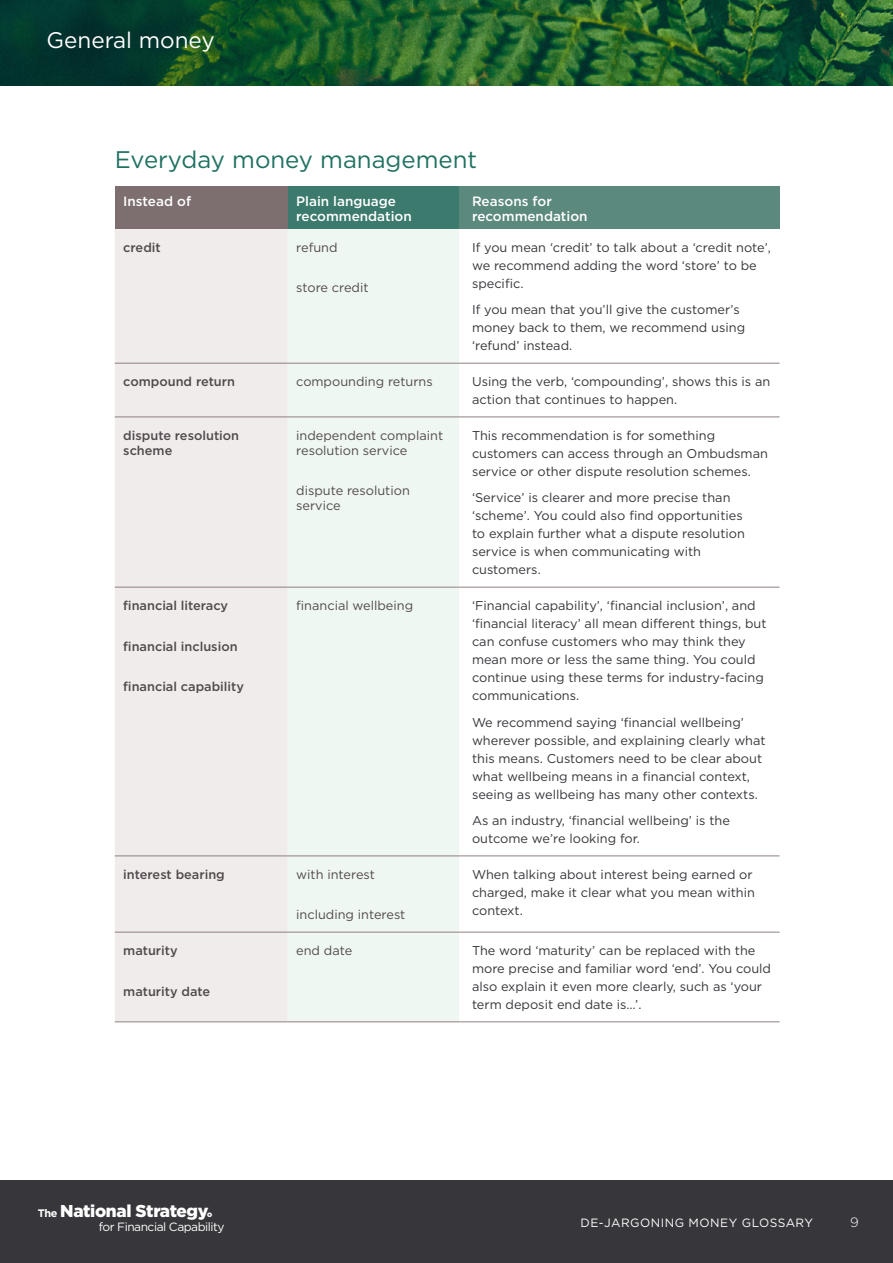
<style>
.page{position:relative;width:893px;height:1263px;background:#fff}
.page>*{position:absolute;margin:0;border:0;box-sizing:border-box;transform-origin:0 0}
.t1{font:24px "Gotham";color:#1f7161}
.t2{font:22.5px "Gotham";color:#fff}
.t3{font:900 17.1px "Gotham";letter-spacing:-.02em;color:#fff}
.t4{font:500 13.5px/14.5px "Gotham";color:#fff}
.t5{font:300 13.5px "Gotham";color:#fff}
.t6{font:12.75px/18px "Gotham";color:#36363b}
.t7{font:12.75px/15px "Gotham";color:#52494c}
.t8{font:500 12.75px/15px "Gotham";color:#52494c}
.t9{font:12px "Gotham";letter-spacing:.04em;color:#fff}
.t10{font:12px "Gotham";letter-spacing:-.04em;color:#fff}
.t11{font:900 6.3px "Gotham";color:#fff}
.s1{font-weight:700;font-size:10.95px}
</style>
<div class="page">
<img style="left:0;top:0;width:893px;height:85px">
<div style="left:0;top:1180px;width:893px;height:83px;background:#36363b"></div>
<div style="left:115px;top:187px;width:173px;height:42px;background:#7d6f6f"></div>
<div style="left:288px;top:187px;width:171px;height:42px;background:#3b7a6c"></div>
<div style="left:459px;top:187px;width:321px;height:42px;background:#5b897d"></div>
<div style="left:115px;top:229px;width:173px;height:792px;background:#efeceb"></div>
<div style="left:288px;top:229px;width:171px;height:792px;background:#eef7f1"></div>
<hr style="left:288px;top:856px;width:171px;height:1px;background:#8f807f">
<hr style="left:115px;top:932px;width:173px;height:1px;background:#8f807f">
<hr style="left:288px;top:932px;width:171px;height:1px;background:#8f807f">
<hr style="left:459px;top:932px;width:321px;height:1px;background:#8f807f">
<hr style="left:115px;top:363px;width:173px;height:1px;background:#8f807f">
<hr style="left:288px;top:363px;width:171px;height:1px;background:#8f807f">
<hr style="left:459px;top:363px;width:321px;height:1px;background:#8f807f">
<hr style="left:288px;top:417px;width:171px;height:1px;background:#8f807f">
<hr style="left:288px;top:587px;width:171px;height:1px;background:#8f807f">
<hr style="left:115px;top:1021px;width:173px;height:1px;background:#8f807f">
<hr style="left:115px;top:856px;width:173px;height:1px;background:#8f807f">
<hr style="left:459px;top:1021px;width:321px;height:1px;background:#8f807f">
<hr style="left:459px;top:856px;width:321px;height:1px;background:#8f807f">
<hr style="left:115px;top:417px;width:173px;height:1px;background:#8f807f">
<hr style="left:115px;top:587px;width:173px;height:1px;background:#8f807f">
<hr style="left:459px;top:417px;width:321px;height:1px;background:#8f807f">
<hr style="left:459px;top:587px;width:321px;height:1px;background:#8f807f">
<hr style="left:288px;top:1021px;width:171px;height:1px;background:#8f807f">
<h2 class="t2" style="left:47px;top:26px;width:170px">General money</h2>
<h1 class="t1" style="left:115px;top:144px;width:364px">Everyday money management</h1>
<p class="t4" style="left:123px;top:194px;width:69px">Instead of</p>
<p class="t4" style="left:296px;top:194px;width:117px">Plain language recommendation</p>
<p class="t4" style="left:472px;top:194px;width:117px">Reasons for recommendation</p>
<p class="t8" style="left:123px;top:240px;width:39px">credit</p>
<p class="t7" style="left:296px;top:240px;width:43px">refund</p>
<p class="t7" style="left:296px;top:280px;width:74px">store credit</p>
<p class="t6" style="left:472px;top:238px;width:300px">If you mean ‘credit’ to talk about a ‘credit note’, we recommend adding the word ‘store’ to be specific.</p>
<p class="t6" style="left:472px;top:301px;width:275px">If you mean that you’ll give the customer’s money back to them, we recommend using ‘refund’ instead.</p>
<p class="t8" style="left:123px;top:374px;width:113px">compound return</p>
<p class="t7" style="left:296px;top:374px;width:138px">compounding returns</p>
<p class="t6" style="left:472px;top:372px;width:300px">Using the verb, ‘compounding’, shows this is an action that continues to happen.</p>
<p class="t8" style="left:123px;top:428px;width:117px">dispute resolution scheme</p>
<p class="t7" style="left:296px;top:428px;width:148px">independent complaint resolution service</p>
<p class="t7" style="left:296px;top:483px;width:115px">dispute resolution service</p>
<p class="t6" style="left:472px;top:426px;width:297px">This recommendation is for something customers can access through an Ombudsman service or other dispute resolution schemes.</p>
<p class="t6" style="left:472px;top:489px;width:274px">‘Service’ is clearer and more precise than ‘scheme’. You could also find opportunities to explain further what a dispute resolution service is when communicating with customers.</p>
<p class="t8" style="left:123px;top:598px;width:106px">financial literacy</p>
<p class="t8" style="left:123px;top:638px;width:116px">financial inclusion</p>
<p class="t8" style="left:123px;top:679px;width:122px">financial capability</p>
<p class="t7" style="left:296px;top:598px;width:118px">financial wellbeing</p>
<p class="t6" style="left:472px;top:596px;width:296px">‘Financial capability’, ‘financial inclusion’, and ‘financial literacy’ all mean different things, but can confuse customers who may think they mean more or less the same thing. You could continue using these terms for industry-facing communications.</p>
<p class="t6" style="left:472px;top:713px;width:295px">We recommend saying ‘financial wellbeing’ wherever possible, and explaining clearly what this means. Customers need to be clear about what wellbeing means in a financial context, seeing as wellbeing has many other contexts.</p>
<p class="t6" style="left:472px;top:811px;width:259px">As an industry, ‘financial wellbeing’ is the outcome we’re looking for.</p>
<p class="t8" style="left:123px;top:867px;width:103px">interest bearing</p>
<p class="t7" style="left:296px;top:867px;width:80px">with interest</p>
<p class="t7" style="left:296px;top:907px;width:111px">including interest</p>
<p class="t6" style="left:472px;top:865px;width:284px">When talking about interest being earned or charged, make it clear what you mean within context.</p>
<p class="t8" style="left:123px;top:943px;width:56px">maturity</p>
<p class="t8" style="left:123px;top:983px;width:88px">maturity date</p>
<p class="t7" style="left:296px;top:943px;width:57px">end date</p>
<p class="t6" style="left:472px;top:941px;width:301px">The word ‘maturity’ can be replaced with the more precise and familiar word ‘end’. You could also explain it even more clearly, such as ‘your term deposit end date is…’.</p>
<h3 class="t3" style="left:38px;top:1199px;width:172px"><span class="s1">The</span> National Strategy</h3>
<p class="t11" style="left:207px;top:1210px;width:7px">Ο</p>
<p class="t10" style="left:99px;top:1219px;width:127px">for Financial Capability</p>
<p class="t9" style="left:580px;top:1215px;width:234px">DE-JARGONING MONEY GLOSSARY</p>
<p class="t5" style="left:850px;top:1213px;width:10px">9</p>
</div>
